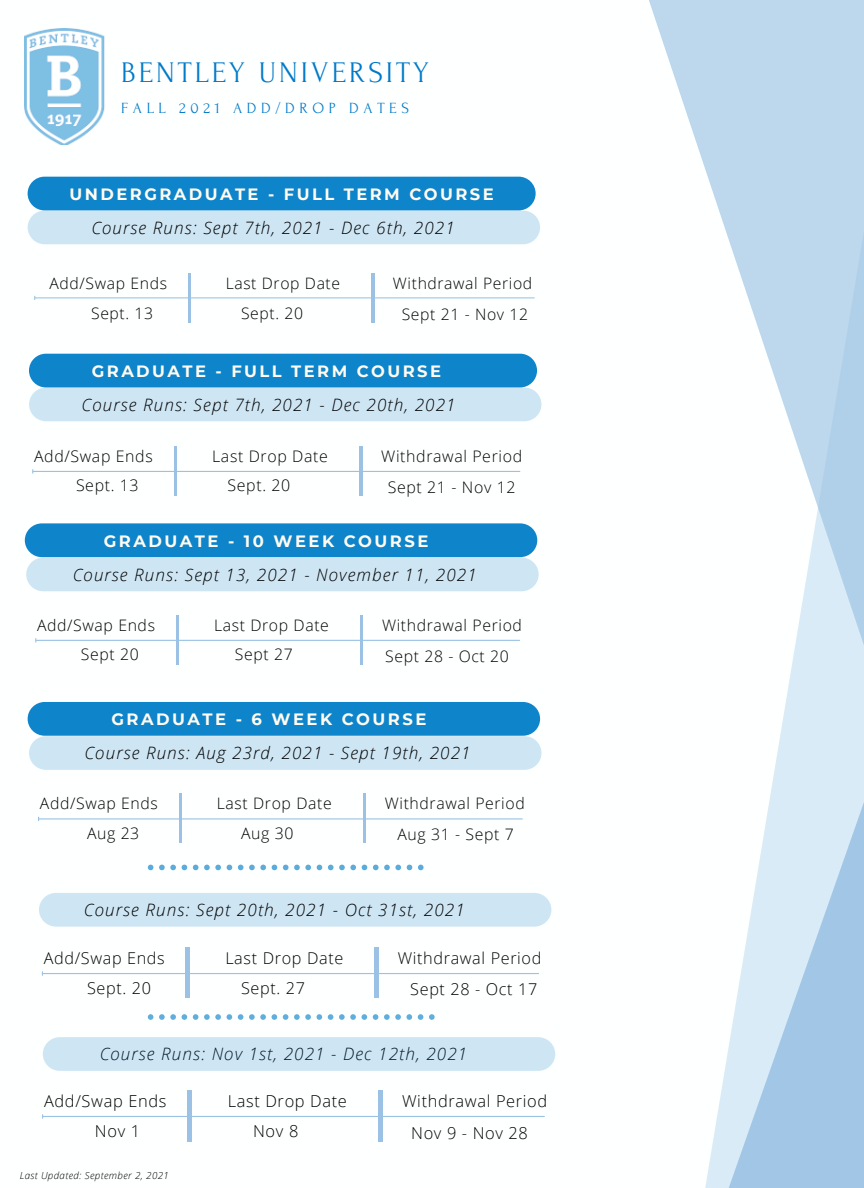
<style>
.page{position:relative;width:864px;height:1188px;background:#fff}
.page>*{position:absolute;margin:0;border:0;box-sizing:border-box;transform-origin:0 0}
.t1{font:29.85px "Forum";letter-spacing:.1em;color:#007ac8}
.t2{font:italic 300 17.1px "Open Sans";letter-spacing:.065em;color:#000}
.t3{font:700 16.35px "Montserrat";letter-spacing:.15em;color:#fffbf0}
.t4{font:300 16.35px "Open Sans";letter-spacing:.04em;color:#000}
.t5{font:300 16.2px "Open Sans";letter-spacing:.04em;color:#000}
.t6{font:300 15.9px "Open Sans";letter-spacing:.04em;color:#000}
.t7{font:300 15.75px "Open Sans";letter-spacing:.04em;color:#000}
.t8{font:15.6px "Forum";letter-spacing:.3em;color:#007ac8}
.t9{font:italic 300 9.75px "Open Sans";letter-spacing:.04em;color:#000}
</style>
<div class="page">
<hr style="left:35px;top:297px;width:499px;height:1px;background:#9bc2e4">
<hr style="left:188px;top:274px;width:3px;height:49px;background:#9bc2e4">
<svg style="left:649px;top:0;width:215px;height:361px;fill:#bdd7ed"></svg>
<svg style="left:705px;top:361px;width:159px;height:827px"></svg>
<img style="left:24px;top:28px;width:81px;height:116px">
<div style="left:28px;top:177px;width:508px;height:33px;background:#0e84cb;border-radius:17px"></div>
<div style="left:28px;top:211px;width:512px;height:33px;background:#cee6f4;border-radius:17px"></div>
<hr style="left:372px;top:274px;width:2px;height:49px;background:#9bc2e4">
<div style="left:29px;top:388px;width:513px;height:33px;background:#cee6f4;border-radius:17px"></div>
<div style="left:29px;top:354px;width:508px;height:33px;background:#0e84cb;border-radius:17px"></div>
<hr style="left:33px;top:471px;width:487px;height:1px;background:#9bc2e4">
<hr style="left:174px;top:446px;width:3px;height:49px;background:#9bc2e4">
<hr style="left:360px;top:446px;width:2px;height:49px;background:#9bc2e4">
<div style="left:28px;top:702px;width:512px;height:34px;background:#0e84cb;border-radius:17px"></div>
<div style="left:29px;top:736px;width:513px;height:34px;background:#cee6f4;border-radius:17px"></div>
<hr style="left:39px;top:818px;width:483px;height:1px;background:#9bc2e4">
<hr style="left:179px;top:794px;width:3px;height:49px;background:#9bc2e4">
<hr style="left:364px;top:794px;width:2px;height:49px;background:#9bc2e4">
<div style="left:39px;top:893px;width:512px;height:34px;background:#cee6f4;border-radius:17px"></div>
<hr style="left:43px;top:973px;width:496px;height:1px;background:#9bc2e4">
<hr style="left:186px;top:948px;width:3px;height:50px;background:#9bc2e4">
<hr style="left:375px;top:948px;width:3px;height:50px;background:#9bc2e4">
<hr style="left:43px;top:1116px;width:501px;height:1px;background:#9bc2e4">
<hr style="left:188px;top:1090px;width:3px;height:52px;background:#9bc2e4">
<hr style="left:379px;top:1090px;width:3px;height:52px;background:#9bc2e4">
<svg style="left:148px;top:865px;width:276px;height:5px"></svg>
<svg style="left:148px;top:1014px;width:287px;height:6px"></svg>
<div style="left:43px;top:1037px;width:512px;height:34px;background:#cee6f4;border-radius:17px"></div>
<div style="left:25px;top:523px;width:512px;height:34px;background:#0e84cb;border-radius:17px"></div>
<div style="left:26px;top:558px;width:513px;height:33px;background:#cee6f4;border-radius:17px"></div>
<hr style="left:36px;top:640px;width:484px;height:1px;background:#9bc2e4">
<hr style="left:177px;top:615px;width:2px;height:49px;background:#9bc2e4">
<hr style="left:361px;top:615px;width:2px;height:49px;background:#9bc2e4">
<p class="t1" style="left:121px;top:57px;width:309px">BENTLEY UNIVERSITY</p>
<p class="t8" style="left:121px;top:99px;width:289px">FALL 2021 ADD/DROP DATES</p>
<p class="t3" style="left:70px;top:184px;width:426px">UNDERGRADUATE - FULL TERM COURSE</p>
<p class="t2" style="left:91px;top:216px;width:365px">Course Runs: Sept 7th, 2021 - Dec 6th, 2021</p>
<p class="t7" style="left:50px;top:273px;width:119px">Add/Swap Ends</p>
<p class="t7" style="left:226px;top:273px;width:116px">Last Drop Date</p>
<p class="t7" style="left:393px;top:273px;width:141px">Withdrawal Period</p>
<p class="t7" style="left:91px;top:302px;width:63px">Sept. 13</p>
<p class="t7" style="left:241px;top:302px;width:63px">Sept. 20</p>
<p class="t7" style="left:402px;top:303px;width:128px">Sept 21 - Nov 12</p>
<p class="t3" style="left:92px;top:361px;width:351px">GRADUATE - FULL TERM COURSE</p>
<p class="t2" style="left:82px;top:393px;width:375px">Course Runs: Sept 7th, 2021 - Dec 20th, 2021</p>
<p class="t6" style="left:34px;top:445px;width:120px">Add/Swap Ends</p>
<p class="t6" style="left:212px;top:445px;width:117px">Last Drop Date</p>
<p class="t6" style="left:381px;top:445px;width:142px">Withdrawal Period</p>
<p class="t6" style="left:76px;top:474px;width:64px">Sept. 13</p>
<p class="t6" style="left:228px;top:474px;width:64px">Sept. 20</p>
<p class="t6" style="left:388px;top:476px;width:129px">Sept 21 - Nov 12</p>
<p class="t3" style="left:104px;top:531px;width:326px">GRADUATE - 10 WEEK COURSE</p>
<p class="t2" style="left:73px;top:563px;width:406px">Course Runs: Sept 13, 2021 - November 11, 2021</p>
<p class="t7" style="left:37px;top:614px;width:119px">Add/Swap Ends</p>
<p class="t7" style="left:214px;top:614px;width:116px">Last Drop Date</p>
<p class="t7" style="left:382px;top:614px;width:141px">Withdrawal Period</p>
<p class="t7" style="left:81px;top:643px;width:59px">Sept 20</p>
<p class="t7" style="left:235px;top:643px;width:59px">Sept 27</p>
<p class="t7" style="left:385px;top:645px;width:125px">Sept 28 - Oct 20</p>
<p class="t3" style="left:111px;top:709px;width:316px">GRADUATE - 6 WEEK COURSE</p>
<p class="t2" style="left:85px;top:741px;width:388px">Course Runs: Aug 23rd, 2021 - Sept 19th, 2021</p>
<p class="t7" style="left:40px;top:793px;width:119px">Add/Swap Ends</p>
<p class="t7" style="left:217px;top:793px;width:116px">Last Drop Date</p>
<p class="t7" style="left:385px;top:793px;width:141px">Withdrawal Period</p>
<p class="t7" style="left:87px;top:822px;width:54px">Aug 23</p>
<p class="t7" style="left:241px;top:822px;width:54px">Aug 30</p>
<p class="t7" style="left:397px;top:823px;width:118px">Aug 31 - Sept 7</p>
<p class="t2" style="left:84px;top:898px;width:382px">Course Runs: Sept 20th, 2021 - Oct 31st, 2021</p>
<p class="t5" style="left:44px;top:946px;width:123px">Add/Swap Ends</p>
<p class="t5" style="left:225px;top:946px;width:119px">Last Drop Date</p>
<p class="t5" style="left:398px;top:946px;width:145px">Withdrawal Period</p>
<p class="t5" style="left:87px;top:976px;width:65px">Sept. 20</p>
<p class="t5" style="left:241px;top:976px;width:65px">Sept. 27</p>
<p class="t5" style="left:410px;top:978px;width:129px">Sept 28 - Oct 17</p>
<p class="t2" style="left:100px;top:1042px;width:369px">Course Runs: Nov 1st, 2021 - Dec 12th, 2021</p>
<p class="t4" style="left:44px;top:1089px;width:124px">Add/Swap Ends</p>
<p class="t4" style="left:228px;top:1089px;width:121px">Last Drop Date</p>
<p class="t4" style="left:402px;top:1089px;width:147px">Withdrawal Period</p>
<p class="t4" style="left:95px;top:1119px;width:47px">Nov 1</p>
<p class="t4" style="left:253px;top:1119px;width:47px">Nov 8</p>
<p class="t4" style="left:411px;top:1121px;width:118px">Nov 9 - Nov 28</p>
<p class="t9" style="left:20px;top:1169px;width:150px">Last Updated: September 2, 2021</p>
</div>
